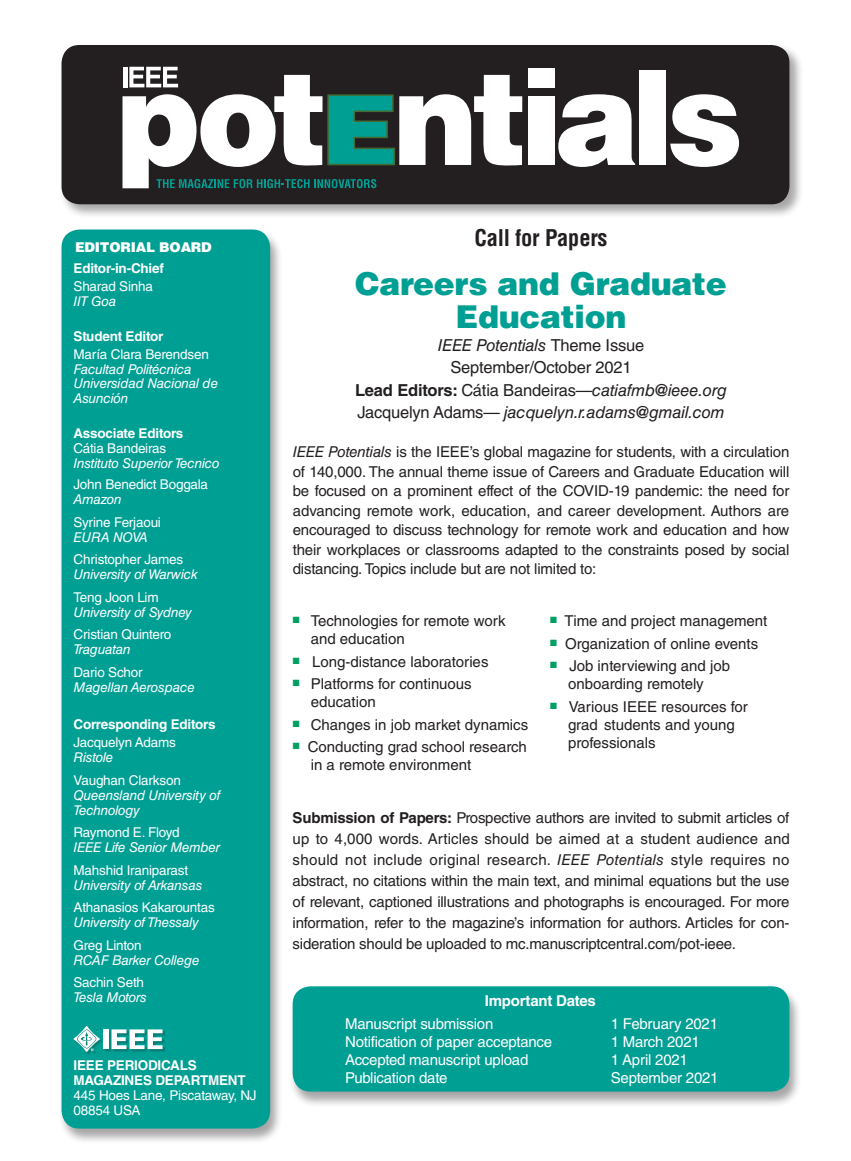
<style>
.page{position:relative;width:851px;height:1161px;background:#fff}
.page>*{position:absolute;margin:0;border:0;box-sizing:border-box;transform-origin:0 0}
.t1{font:900 31.5px/33px "Helvetica LT Std";letter-spacing:-.01em;color:#009f94;text-align:center}
.t2{font:700 condensed 22.5px "Helvetica LT Std";letter-spacing:-.01em;color:#231f20}
.t3{font:16.5px/22.5px "Helvetica LT Std";letter-spacing:-.01em;color:#231f20;text-align:center}
.t4{font:15px/19.5px "Helvetica LT Std";color:#231f20}
.t5{font:15px "Helvetica LT Std";letter-spacing:-.015em;color:#fff}
.t6{font:700 15px "Helvetica LT Std";letter-spacing:-.015em;color:#fff}
.t7{font:italic 13.5px/15px "Helvetica LT Std";letter-spacing:-.015em;color:#fff}
.t8{font:13.5px/15px "Helvetica LT Std";letter-spacing:-.015em;color:#fff}
.t9{font:700 13.5px/15px "Helvetica LT Std";letter-spacing:-.015em;color:#fff}
.t10{font:900 13.5px "Helvetica LT Std";letter-spacing:-.015em;color:#fff}
.s1{font-style:italic}
.s2{font-weight:700}
</style>
<div class="page">
<div style="left:60px;top:43px;width:744px;height:176px;background:#231f20;opacity:.4"></div>
<div style="left:62px;top:45px;width:727px;height:159px;background:#231f20;border-radius:18px"></div>
<div style="left:528px;top:96px;width:26px;height:69px;background:#fff"></div>
<div style="left:528px;top:68px;width:26px;height:19px;background:#fff"></div>
<svg style="left:558px;top:94px;width:77px;height:73px"></svg>
<div style="left:639px;top:71px;width:26px;height:94px;background:#fff"></div>
<svg style="left:670px;top:94px;width:69px;height:73px"></svg>
<svg style="left:122px;top:67px;width:400px;height:121px"></svg>
<div style="left:289px;top:986px;width:513px;height:122px;background:#231f20;opacity:.4"></div>
<div style="left:292px;top:986px;width:497px;height:106px;background:#009f94;border-radius:18px"></div>
<div style="left:58px;top:229px;width:225px;height:916px;background:#231f20;opacity:.4"></div>
<div style="left:62px;top:230px;width:208px;height:899px;background:#009f94;border-radius:18px"></div>
<div style="left:74px;top:1027px;width:92px;height:29px;background:#231f20;opacity:.27"></div>
<div style="left:103px;top:1029px;width:6px;height:20px;background:#fff"></div>
<svg style="left:111px;top:1029px;width:51px;height:20px"></svg>
<svg style="left:73px;top:1026px;width:27px;height:26px"></svg>
<p class="t10" style="left:75px;top:238px;width:138px">EDITORIAL BOARD</p>
<p class="t9" style="left:74px;top:261px;width:92px">Editor-in-Chief</p>
<p class="t8" style="left:74px;top:279px;width:81px">Sharad Sinha</p>
<p class="t7" style="left:74px;top:294px;width:44px">IIT Goa</p>
<p class="t9" style="left:74px;top:328px;width:91px">Student Editor</p>
<p class="t8" style="left:74px;top:346px;width:137px">María Clara Berendsen</p>
<p class="t7" style="left:74px;top:361px;width:146px">Facultad Politécnica<br>Universidad Nacional de<br>Asunción</p>
<p class="t9" style="left:74px;top:426px;width:111px">Associate Editors</p>
<p class="t8" style="left:74px;top:441px;width:94px">Cátia Bandeiras</p>
<p class="t7" style="left:74px;top:456px;width:148px">Instituto Superior Tecnico</p>
<p class="t8" style="left:74px;top:477px;width:136px">John Benedict Boggala</p>
<p class="t7" style="left:74px;top:492px;width:50px">Amazon</p>
<p class="t8" style="left:74px;top:514px;width:89px">Syrine Ferjaoui</p>
<p class="t7" style="left:74px;top:529px;width:76px">EURA NOVA</p>
<p class="t8" style="left:74px;top:552px;width:111px">Christopher James</p>
<p class="t7" style="left:74px;top:567px;width:126px">University of Warwick</p>
<p class="t8" style="left:74px;top:589px;width:87px">Teng Joon Lim</p>
<p class="t7" style="left:74px;top:604px;width:120px">University of Sydney</p>
<p class="t8" style="left:74px;top:627px;width:99px">Cristian Quintero</p>
<p class="t7" style="left:74px;top:642px;width:59px">Traguatan</p>
<p class="t8" style="left:74px;top:664px;width:71px">Dario Schor</p>
<p class="t7" style="left:74px;top:679px;width:123px">Magellan Aerospace</p>
<p class="t9" style="left:74px;top:717px;width:144px">Corresponding Editors</p>
<p class="t8" style="left:74px;top:735px;width:104px">Jacquelyn Adams</p>
<p class="t7" style="left:74px;top:750px;width:41px">Ristole</p>
<p class="t8" style="left:74px;top:772px;width:109px">Vaughan Clarkson</p>
<p class="t7" style="left:74px;top:787px;width:148px">Queensland University of<br>Technology</p>
<p class="t8" style="left:74px;top:825px;width:107px">Raymond E. Floyd</p>
<p class="t7" style="left:74px;top:840px;width:148px">IEEE Life Senior Member</p>
<p class="t8" style="left:74px;top:862px;width:116px">Mahshid Iraniparast</p>
<p class="t7" style="left:74px;top:877px;width:130px">University of Arkansas</p>
<p class="t8" style="left:74px;top:900px;width:143px">Athanasios Kakarountas</p>
<p class="t7" style="left:74px;top:915px;width:127px">University of Thessaly</p>
<p class="t8" style="left:74px;top:937px;width:69px">Greg Linton</p>
<p class="t7" style="left:74px;top:952px;width:127px">RCAF Barker College</p>
<p class="t8" style="left:74px;top:975px;width:72px">Sachin Seth</p>
<p class="t7" style="left:74px;top:990px;width:75px">Tesla Motors</p>
<p class="t9" style="left:74px;top:1057px;width:174px">IEEE PERIODICALS<br>MAGAZINES DEPARTMENT</p>
<p class="t8" style="left:74px;top:1087px;width:185px">445 Hoes Lane, Piscataway, NJ<br>08854 USA</p>
<h2 class="t2" style="left:474px;top:223px;width:135px">Call for Papers</h2>
<h1 class="t1" style="left:355px;top:267px;width:373px">Careers and Graduate<br>Education</h1>
<p class="t3" style="left:355px;top:334px;width:373px"><span class="s1">IEEE Potentials</span> Theme Issue<br>September/October 2021<br><span class="s2">Lead Editors:</span> Cátia Bandeiras—<span class="s1">catiafmb@ieee.org </span>Jacquelyn Adams— <span class="s1">jacquelyn.r.adams@gmail.com</span></p>
<p class="t4" style="left:292px;top:442px;width:498px;text-align:justify"><span class="s1">IEEE Potentials</span> is the IEEE’s global magazine for students, with a circulation of 140,000. The annual theme issue of Careers and Graduate Education will be focused on a prominent effect of the COVID-19 pandemic: the need for advancing remote work, education, and career development. Authors are encouraged to discuss technology for remote work and education and how their workplaces or classrooms adapted to the constraints posed by social distancing. Topics include but are not limited to:</p>
<p class="t4" style="left:310px;top:612px;width:196px;line-height:18px;text-indent:-18px"><sup>■</sup> Technologies for remote work and education</p>
<p class="t4" style="left:292px;top:652px;width:197px"><sup>■</sup> Long-distance laboratories</p>
<p class="t4" style="left:310px;top:675px;width:163px;line-height:18px;text-indent:-18px"><sup>■</sup> Platforms for continuous education</p>
<p class="t4" style="left:292px;top:715px;width:237px"><sup>■</sup> Changes in job market dynamics</p>
<p class="t4" style="left:310px;top:738px;width:218px;line-height:18px;text-indent:-18px"><sup>■</sup> Conducting grad school research in a remote environment</p>
<p class="t4" style="left:550px;top:611px;width:219px"><sup>■</sup> Time and project management</p>
<p class="t4" style="left:550px;top:634px;width:210px"><sup>■</sup> Organization of online events</p>
<p class="t4" style="left:550px;top:657px;width:181px;line-height:18px;text-align:center"><sup>■</sup> Job interviewing and job onboarding remotely</p>
<p class="t4" style="left:568px;top:698px;width:181px;line-height:18px;text-indent:-18px"><sup>■</sup> Various IEEE resources for grad students and young professionals</p>
<p class="t4" style="left:292px;top:807px;width:498px;line-height:21px;text-align:justify"><span class="s2">Submission of Papers:</span> Prospective authors are invited to submit articles of up to 4,000 words. Articles should be aimed at a student audience and should not include original research. <span class="s1">IEEE Potentials</span> style requires no abstract, no citations within the main text, and minimal equations but the use of relevant, captioned illustrations and photographs is encouraged. For more information, refer to the magazine’s information for authors. Articles for con&shy;sideration should be uploaded to mc.manuscriptcentral.com/pot-ieee.</p>
<p class="t6" style="left:484px;top:992px;width:113px">Important Dates</p>
<p class="t5" style="left:345px;top:1015px;width:150px">Manuscript submission</p>
<p class="t5" style="left:610px;top:1015px;width:109px">1 February 2021</p>
<p class="t5" style="left:345px;top:1033px;width:208px">Notification of paper acceptance</p>
<p class="t5" style="left:610px;top:1033px;width:90px">1 March 2021</p>
<p class="t5" style="left:345px;top:1051px;width:185px">Accepted manuscript upload</p>
<p class="t5" style="left:610px;top:1051px;width:79px">1 April 2021</p>
<p class="t5" style="left:345px;top:1069px;width:104px">Publication date</p>
<p class="t5" style="left:610px;top:1069px;width:109px">September 2021</p>
</div>
